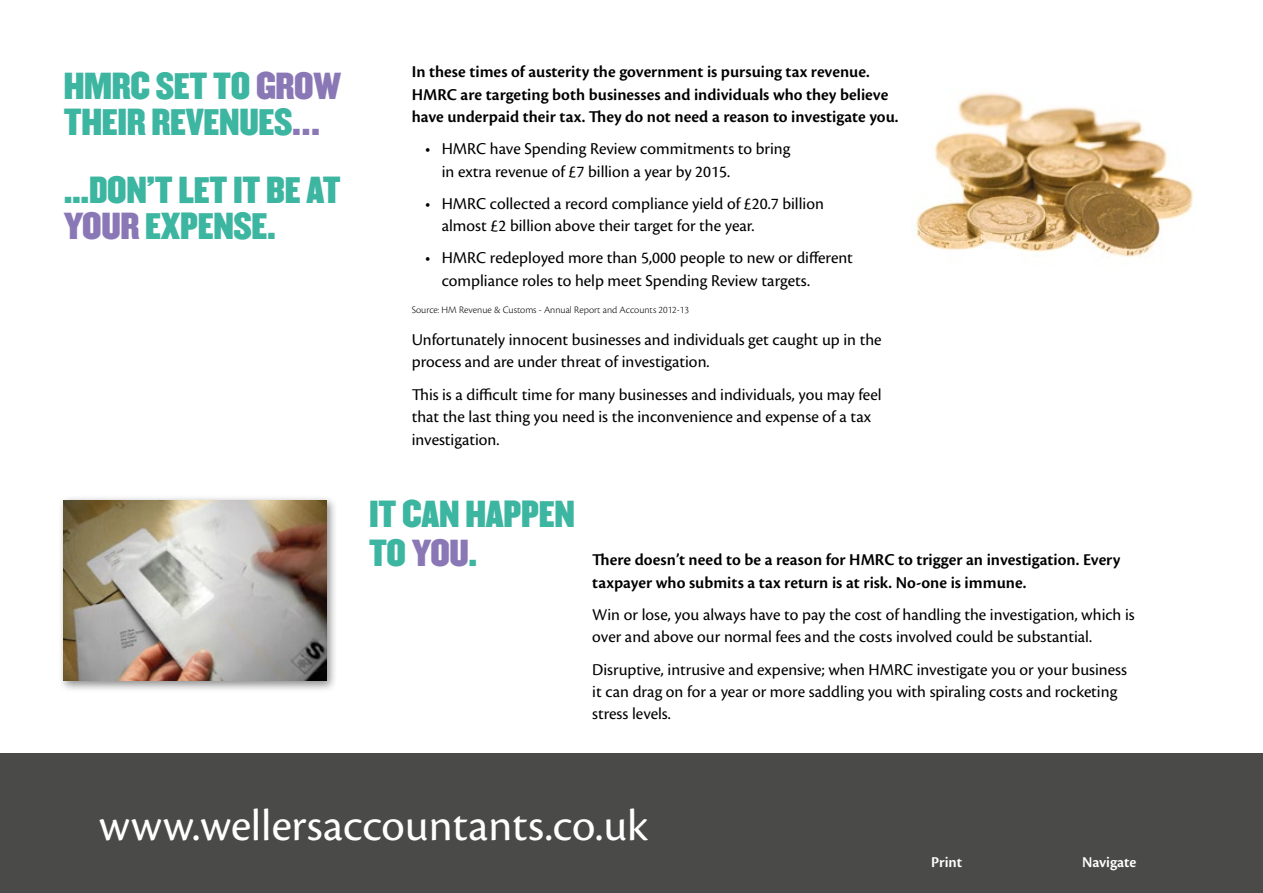
<style>
.page{position:relative;width:1263px;height:893px;background:#fff}
.page>*{position:absolute;margin:0;border:0;box-sizing:border-box;transform-origin:0 0}
.t1{font:46.5px "Cronos Pro";color:#fff}
.subhead{font:33px/36px "Champion HTF Middleweight";letter-spacing:-.01em;color:#3cb5a1}
.text{font:17.25px/22.4px "Cronos Pro";color:#000}
.text-2{font:600 17.25px/22.4px "Cronos Pro";color:#000}
.t2{font:600 15.6px "Cronos Pro";color:#fff}
.text_indent{font:300 10.35px "Cronos Pro";color:#000}
.s1{color:#8a78b6}
</style>
<div class="page">
<img style="left:915px;top:92px;width:279px;height:165px">
<div style="left:58px;top:494px;width:279px;height:198px;background:#000;opacity:.45"></div>
<img style="left:64px;top:500px;width:262px;height:181px">
<div style="left:0;top:754px;width:1263px;height:139px;background:#4a4a49"></div>
<p class="subhead" style="left:64px;top:70px;width:279px">HMRC SET TO <span class="s1">GROW<br></span>THEIR REVENUES<span class="s1">…</span></p>
<p class="subhead" style="left:64px;top:174px;width:279px">...DON’T LET IT BE AT<br><span class="s1">YOUR</span> EXPENSE.</p>
<p class="text-2" style="left:412px;top:61px;width:488px">In these times of austerity the government is pursuing tax revenue.<br>HMRC are targeting both businesses and individuals who they believe have underpaid their tax. They do not need a reason to investigate you.</p>
<p class="text" style="left:442px;top:138px;width:350px;text-indent:-16px">• HMRC have Spending Review commitments to bring in extra revenue of £7 billion a year by 2015.</p>
<p class="text" style="left:442px;top:192px;width:384px;text-indent:-16px">• HMRC collected a record compliance yield of £20.7 billion almost £2 billion above their target for the year.</p>
<p class="text" style="left:442px;top:247px;width:413px;text-indent:-16px">• HMRC redeployed more than 5,000 people to new or different compliance roles to help meet Spending Review targets.</p>
<p class="text_indent" style="left:412px;top:303px;width:279px">Source: HM Revenue &amp; Customs - Annual Report and Accounts 2012-13</p>
<p class="text" style="left:412px;top:328px;width:471px">Unfortunately innocent businesses and individuals get caught up in the process and are under threat of investigation.</p>
<p class="text" style="left:412px;top:383px;width:471px">This is a difficult time for many businesses and individuals, you may feel that the last thing you need is the inconvenience and expense of a tax investigation.</p>
<p class="subhead" style="left:369px;top:496px;width:207px;line-height:39px">IT CAN HAPPEN<br>TO <span class="s1">YOU</span>.</p>
<p class="text-2" style="left:592px;top:549px;width:530px">There doesn’t need to be a reason for HMRC to trigger an investigation. Every taxpayer who submits a tax return is at risk. No-one is immune.</p>
<p class="text" style="left:592px;top:603px;width:544px">Win or lose, you always have to pay the cost of handling the investigation, which is over and above our normal fees and the costs involved could be substantial.</p>
<p class="text" style="left:592px;top:658px;width:536px">Disruptive, intrusive and expensive; when HMRC investigate you or your business it can drag on for a year or more saddling you with spiraling costs and rocketing stress levels.</p>
<p class="t1" style="left:99px;top:799px;width:551px">www.wellersaccountants.co.uk</p>
<p class="t2" style="left:931px;top:853px;width:33px">Print</p>
<p class="t2" style="left:1082px;top:853px;width:56px">Navigate</p>
</div>
